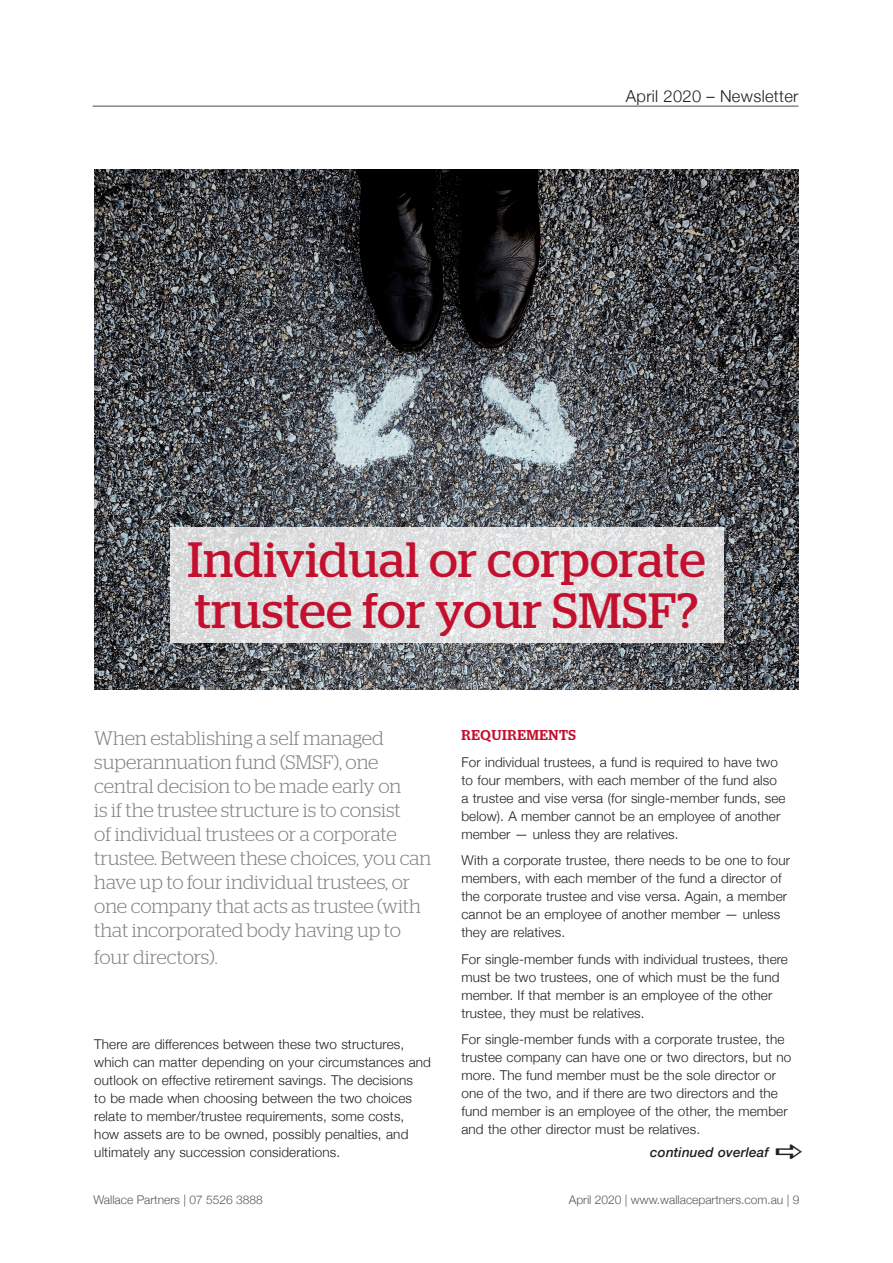
<style>
.page{position:relative;width:893px;height:1263px;background:#fff}
.page>*{position:absolute;margin:0;border:0;box-sizing:border-box;transform-origin:0 0}
.t1{font:49.5px/51px "Stag";letter-spacing:.005em;color:#c3102f}
.t2{font:300 19.5px/24px "Stag";color:#808285}
.t3{font:300 16.5px "Helvetica Neue";letter-spacing:.02em;color:#231f20}
.t4{font:500 14.25px "Stag";letter-spacing:.04em;color:#c3102f}
.t5{font:300 13.5px/18px "Helvetica Neue";letter-spacing:.01em;color:#231f20}
.t6{font:italic 500 13.5px "Helvetica Neue";letter-spacing:.01em;color:#231f20}
.t7{font:300 12px "Helvetica Neue";color:#57585a}
</style>
<div class="page">
<hr style="left:93px;top:106px;width:705px;height:1px;background:#231f20">
<img style="left:95px;top:169px;width:703px;height:520px">
<svg style="left:170px;top:527px;width:554px;height:115px;background:#dfe0e1"></svg>
<p class="t3" style="left:626px;top:83px;width:174px">April 2020 – Newsletter</p>
<h1 class="t1" style="left:187px;top:533px;width:519px">Individual or corporate trustee for your SMSF?</h1>
<p class="t2" style="left:94px;top:726px;width:338px">When establishing a self managed superannuation fund (SMSF), one central decision to be made early on<br>is if the trustee structure is to consist<br>of individual trustees or a corporate trustee. Between these choices, you can have up to four individual trustees, or one company that acts as trustee (with that incorporated body having up to</p>
<h2 class="t2" style="left:94px;top:945px;width:125px">four directors).</h2>
<p class="t5" style="left:94px;top:1034px;width:338px">There are differences between these two structures, which can matter depending on your circumstances and outlook on effective retirement savings. The decisions<br>to be made when choosing between the two choices relate to member/trustee requirements, some costs, how assets are to be owned, possibly penalties, and ultimately any succession considerations.</p>
<p class="t4" style="left:461px;top:727px;width:116px">REQUIREMENTS</p>
<p class="t5" style="left:461px;top:752px;width:326px">For individual trustees, a fund is required to have two to four members, with each member of the fund also a trustee and vise versa (for single-member funds, see below). A member cannot be an employee of another member — unless they are relatives.</p>
<p class="t5" style="left:461px;top:851px;width:330px">With a corporate trustee, there needs to be one to four members, with each member of the fund a director of the corporate trustee and vise versa. Again, a member cannot be an employee of another member — unless they are relatives.</p>
<p class="t5" style="left:461px;top:949px;width:328px">For single-member funds with individual trustees, there must be two trustees, one of which must be the fund member. If that member is an employee of the other trustee, they must be relatives.</p>
<p class="t5" style="left:461px;top:1030px;width:332px">For single-member funds with a corporate trustee, the trustee company can have one or two directors, but no more. The fund member must be the sole director or one of the two, and if there are two directors and the fund member is an employee of the other, the member and the other director must be relatives.</p>
<p class="t6" style="left:650px;top:1140px;width:120px">continued overleaf</p>
<p class="t7" style="left:94px;top:1190px;width:171px">Wallace Partners | 07 5526 3888</p>
<p class="t7" style="left:569px;top:1190px;width:232px">April 2020 | www.wallacepartners.com.au | 9</p>
</div>
